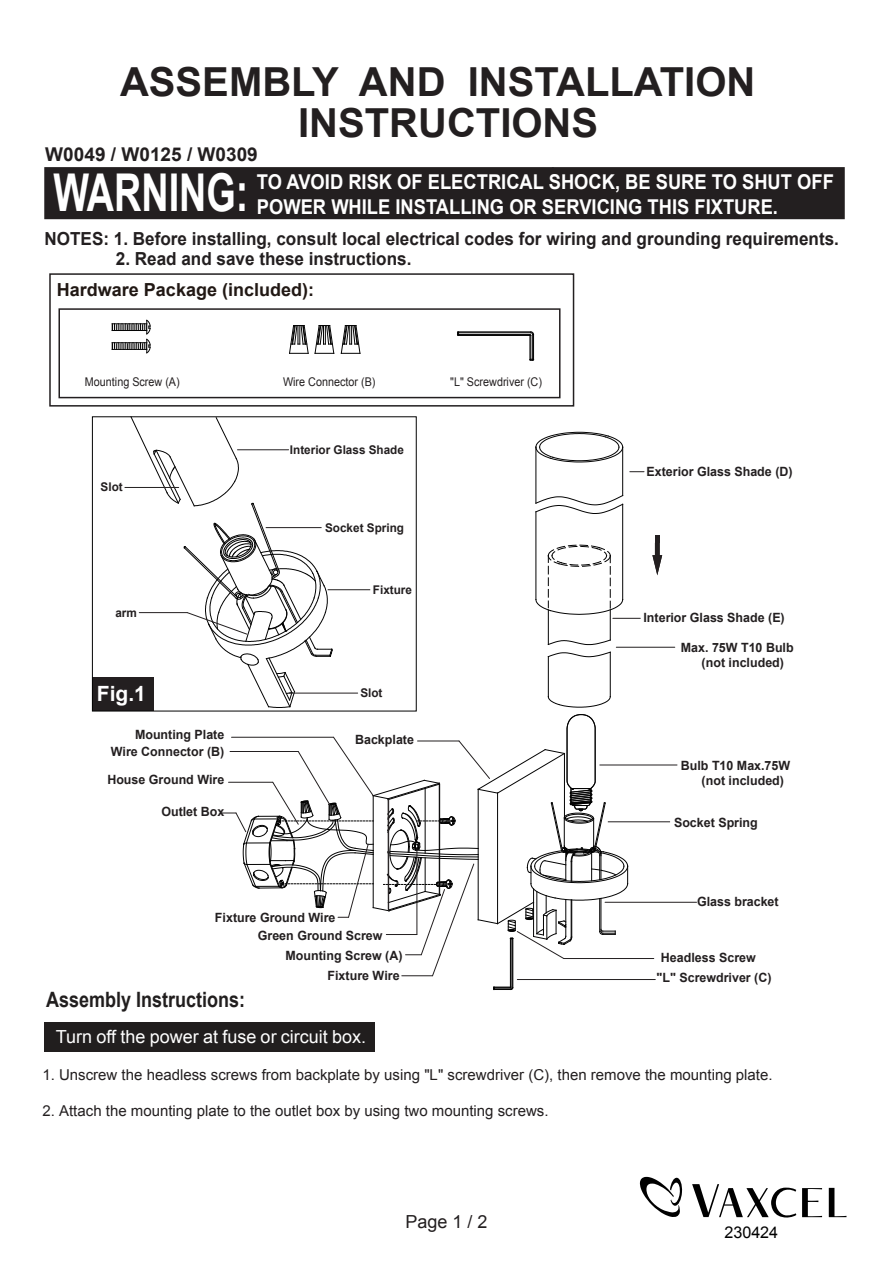
<style>
.page{position:relative;width:893px;height:1263px;background:#fff}
.page>*{position:absolute;margin:0;border:0;box-sizing:border-box;transform-origin:0 0}
.t1{font:700 52.2px "Arial";color:#fff;scale:.72 1}
.t2{font:700 40.05px/41.1px "Arial";color:#231f20;text-align:center}
.t3{font:700 21.15px "Arial";color:#211e1e;scale:.85 1}
.t4{font:700 21px "Arial";color:#fff}
.t5{font:700 20.4px/24.6px "Arial";color:#fff;scale:.9 1}
.t6{font:700 19.05px "Arial";color:#231f20}
.t7{font:700 18px "Arial";color:#231f20;scale:.95 1}
.t8{font:18px "Arial";color:#fff}
.t9{font:700 18px "Arial";color:#211814}
.t10{font:18px "Arial";color:#231f20}
.t11{font:16.2px "Arial";color:#000}
.t12{font:15px "Arial";color:#231f20}
.t13{font:700 12.75px/15.3px "Arial";color:#231f20}
.t14{font:12px "Arial";color:#231f20;scale:.9 1}
.t15{font:700 12px "Arial";color:#231f20}
</style>
<div class="page">
<div style="left:92px;top:678px;width:62px;height:33px;background:#231f20"></div>
<svg style="left:652px;top:535px;width:10px;height:40px"></svg>
<hr style="left:616px;top:647px;width:59px;height:1px;background:#231f20">
<hr style="left:600px;top:765px;width:77px;height:1px;background:#231f20">
<hr style="left:605px;top:902px;width:92px;height:1px;background:#231f20">
<svg style="left:630px;top:471px;width:14px;height:1px"></svg>
<hr style="left:517px;top:979px;width:138px;height:1px;background:#231f20">
<svg style="left:493px;top:987px;width:20px;height:3px"></svg>
<hr style="left:511px;top:939px;width:1px;height:48px;background:#030303">
<hr style="left:512px;top:939px;width:1px;height:49px;background:#030303">
<hr style="left:510px;top:938px;width:1px;height:49px;background:#030303">
<hr style="left:513px;top:938px;width:1px;height:50px;background:#030303">
<svg style="left:548px;top:652px;width:62px;height:5px"></svg>
<svg style="left:535px;top:495px;width:88px;height:19px"></svg>
<svg style="left:548px;top:639px;width:63px;height:6px"></svg>
<hr style="left:610px;top:610px;width:1px;height:30px;background:#030303">
<hr style="left:548px;top:610px;width:1px;height:34px;background:#030303">
<hr style="left:622px;top:447px;width:1px;height:48px;background:#030303">
<hr style="left:536px;top:447px;width:1px;height:56px;background:#030303">
<hr style="left:536px;top:512px;width:1px;height:87px;background:#030303">
<hr style="left:548px;top:657px;width:1px;height:40px;background:#030303">
<hr style="left:610px;top:652px;width:1px;height:45px;background:#030303">
<hr style="left:622px;top:504px;width:1px;height:95px;background:#030303">
<svg style="left:548px;top:696px;width:63px;height:11px"></svg>
<svg style="left:535px;top:545px;width:105px;height:74px"></svg>
<svg style="left:536px;top:432px;width:87px;height:30px"></svg>
<hr style="left:564px;top:958px;width:90px;height:1px;background:#231f20">
<svg style="left:221px;top:714px;width:407px;height:262px"></svg>
<div style="left:92px;top:416px;width:325px;height:295px;border:1px solid #030303"></div>
<hr style="left:125px;top:487px;width:54px;height:1px;background:#231f20">
<svg style="left:130px;top:416px;width:203px;height:292px"></svg>
<hr style="left:139px;top:612px;width:48px;height:1px;background:#231f20">
<hr style="left:328px;top:589px;width:42px;height:1px;background:#231f20">
<hr style="left:289px;top:693px;width:69px;height:1px;background:#231f20">
<hr style="left:266px;top:527px;width:56px;height:1px;background:#231f20">
<hr style="left:608px;top:821px;width:62px;height:1px;background:#231f20">
<hr style="left:439px;top:783px;width:1px;height:111px;background:#231f20">
<hr style="left:388px;top:799px;width:1px;height:111px;background:#231f20">
<hr style="left:439px;top:784px;width:1px;height:111px;background:#030303">
<svg style="left:112px;top:320px;width:39px;height:33px"></svg>
<svg style="left:341px;top:325px;width:19px;height:29px"></svg>
<svg style="left:315px;top:325px;width:19px;height:29px"></svg>
<svg style="left:289px;top:325px;width:20px;height:29px"></svg>
<svg style="left:529px;top:331px;width:5px;height:30px"></svg>
<hr style="left:459px;top:334px;width:71px;height:1px;background:#030303">
<hr style="left:458px;top:335px;width:72px;height:1px;background:#030303">
<hr style="left:458px;top:332px;width:73px;height:1px;background:#030303">
<div style="left:49px;top:273px;width:525px;height:134px;border:2px solid #231f20"></div>
<div style="left:58px;top:308px;width:502px;height:90px;border:2px solid #231f20"></div>
<div style="left:44px;top:167px;width:801px;height:52px;background:#231f20"></div>
<div style="left:45px;top:1022px;width:330px;height:29px;background:#211e1e"></div>
<svg style="left:829px;top:1188px;width:17px;height:29px"></svg>
<svg style="left:692px;top:1184px;width:104px;height:34px"></svg>
<svg style="left:802px;top:1188px;width:20px;height:29px"></svg>
<svg style="left:640px;top:1177px;width:42px;height:40px"></svg>
<h2 class="t2" style="left:120px;top:63px;width:637px">ASSEMBLY AND INSTALLATION<br>INSTRUCTIONS</h2>
<h3 class="t6" style="left:45px;top:142px;width:214px">W0049 / W0125 / W0309</h3>
<h1 class="t1" style="left:53px;top:159px;width:273px">WARNING:</h1>
<h3 class="t5" style="left:257px;top:170px;width:643px">TO AVOID RISK OF ELECTRICAL SHOCK, BE SURE TO SHUT OFF<br>POWER WHILE INSTALLING OR SERVICING THIS FIXTURE.</h3>
<h3 class="t7" style="left:45px;top:227px;width:838px">NOTES: 1. Before installing, consult local electrical codes for wiring and grounding requirements.</h3>
<h3 class="t7" style="left:116px;top:247px;width:313px">2. Read and save these instructions.</h3>
<h3 class="t9" style="left:57px;top:278px;width:259px">Hardware Package (included):</h3>
<p class="t14" style="left:85px;top:374px;width:107px">Mounting Screw (A)</p>
<p class="t14" style="left:283px;top:374px;width:104px">Wire Connector (B)</p>
<p class="t14" style="left:450px;top:374px;width:103px">"L" Screwdriver (C)</p>
<p class="t15" style="left:101px;top:479px;width:24px">Slot</p>
<p class="t15" style="left:115px;top:605px;width:23px">arm</p>
<h3 class="t4" style="left:97px;top:680px;width:51px">Fig.1</h3>
<p class="t13" style="left:135px;top:727px;width:91px">Mounting Plate</p>
<p class="t13" style="left:107px;top:772px;width:119px">House Ground Wire</p>
<p class="t13" style="left:111px;top:744px;width:115px">Wire Connector (B)</p>
<p class="t13" style="left:161px;top:804px;width:65px">Outlet Box</p>
<p class="t15" style="left:290px;top:442px;width:116px">Interior Glass Shade</p>
<p class="t15" style="left:325px;top:520px;width:80px">Socket Spring</p>
<p class="t15" style="left:373px;top:582px;width:41px">Fixture</p>
<p class="t15" style="left:360px;top:685px;width:24px">Slot</p>
<p class="t13" style="left:355px;top:732px;width:60px">Backplate</p>
<p class="t13" style="left:215px;top:910px;width:122px">Fixture Ground Wire</p>
<p class="t13" style="left:258px;top:928px;width:126px">Green Ground Screw</p>
<p class="t13" style="left:646px;top:465px;width:148px">Exterior Glass Shade (D)</p>
<p class="t13" style="left:643px;top:610px;width:143px">Interior Glass Shade (E)</p>
<p class="t13" style="left:702px;top:640px;width:94px;text-indent:-21px">Max. 75W T10 Bulb (not included)</p>
<p class="t13" style="left:702px;top:758px;width:90px;text-indent:-21px">Bulb T10 Max.75W (not included)</p>
<p class="t13" style="left:674px;top:815px;width:85px">Socket Spring</p>
<p class="t13" style="left:697px;top:895px;width:83px">Glass bracket</p>
<p class="t13" style="left:286px;top:948px;width:118px">Mounting Screw (A)</p>
<p class="t13" style="left:661px;top:950px;width:96px">Headless Screw</p>
<p class="t13" style="left:328px;top:968px;width:74px">Fixture Wire</p>
<h3 class="t3" style="left:46px;top:986px;width:236px">Assembly Instructions:</h3>
<h3 class="t8" style="left:56px;top:1025px;width:312px">Turn off the power at fuse or circuit box.</h3>
<p class="t13" style="left:657px;top:970px;width:116px">"L" Screwdriver (C)</p>
<p class="t12" style="left:42px;top:1065px;width:732px">1. Unscrew the headless screws from backplate by using "L" screwdriver (C), then remove the mounting plate.</p>
<p class="t12" style="left:42px;top:1101px;width:508px">2. Attach the mounting plate to the outlet box by using two mounting screws.</p>
<h3 class="t10" style="left:405px;top:1209px;width:84px">Page 1 / 2</h3>
<p class="t11" style="left:724px;top:1222px;width:55px">230424</p>
</div>
